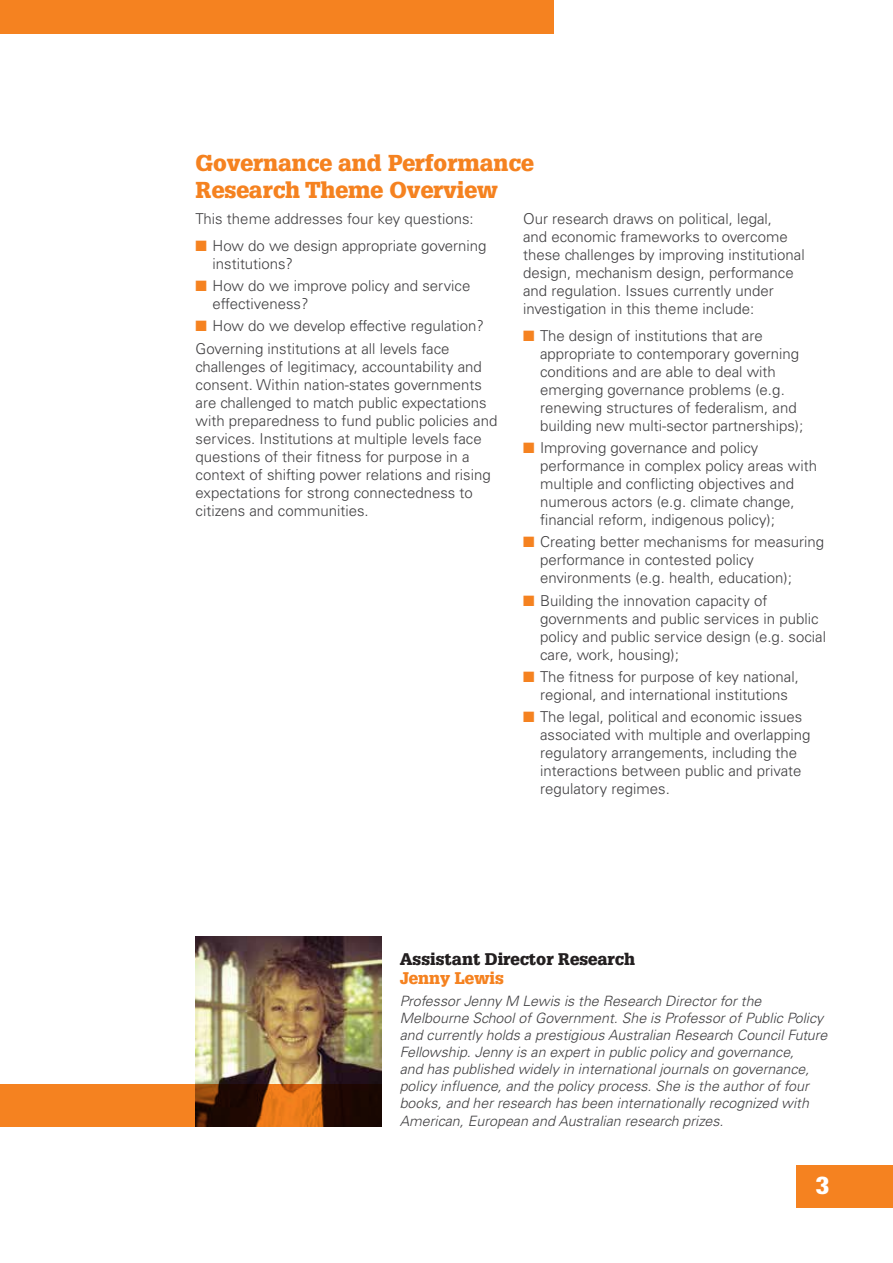
<style>
.page{position:relative;width:893px;height:1263px;background:#fff}
.page>*{position:absolute;margin:0;border:0;box-sizing:border-box;transform-origin:0 0}
.t1{font:900 24px "Glypha";color:#fff}
.t2{font:900 22.5px/27px "Glypha";color:#f58220}
.t3{font:900 16.5px "Glypha";color:#231f20}
.t4{font:900 16.5px "Glypha";color:#f58220}
.t5{font:300 15px/18px "Univers LT";color:#414042}
.t6{font:italic 300 14.25px/17.1px "Univers LT";color:#414042}
.s1{color:#f58220}
</style>
<div class="page">
<div style="left:0;top:0;width:554px;height:34px;background:#f58220"></div>
<div style="left:796px;top:1165px;width:97px;height:43px;background:#f58220"></div>
<img style="left:195px;top:936px;width:186px;height:148px">
<svg style="left:0;top:1084px;width:381px;height:43px;background:#af5915"></svg>
<h2 class="t2" style="left:196px;top:149px;width:339px">Governance and Performance<br>Research Theme Overview</h2>
<p class="t5" style="left:196px;top:210px;width:280px">This theme addresses four key questions:</p>
<p class="t5" style="left:213px;top:237px;width:275px;text-indent:-17px"><span class="s1">■</span> How do we design appropriate governing institutions?</p>
<p class="t5" style="left:213px;top:277px;width:259px;text-indent:-17px"><span class="s1">■</span> How do we improve policy and service effectiveness?</p>
<p class="t5" style="left:196px;top:315px;width:290px;line-height:22.2px"><span class="s1">■</span> How do we develop effective regulation?<br>Governing institutions at all levels face</p>
<p class="t5" style="left:196px;top:357px;width:303px">challenges of legitimacy, accountability and consent. Within nation-states governments are challenged to match public expectations with preparedness to fund public policies and services. Institutions at multiple levels face questions of their fitness for purpose in a context of shifting power relations and rising expectations for strong connectedness to citizens and communities.</p>
<p class="t5" style="left:523px;top:210px;width:283px">Our research draws on political, legal,<br>and economic frameworks to overcome these challenges by improving institutional design, mechanism design, performance and regulation. Issues currently under investigation in this theme include:</p>
<p class="t5" style="left:540px;top:327px;width:265px;text-indent:-17px"><span class="s1">■</span> The design of institutions that are appropriate to contemporary governing conditions and are able to deal with emerging governance problems (e.g. renewing structures of federalism, and building new multi-sector partnerships);</p>
<p class="t5" style="left:540px;top:439px;width:278px;text-indent:-17px"><span class="s1">■</span> Improving governance and policy performance in complex policy areas with multiple and conflicting objectives and numerous actors (e.g. climate change, financial reform, indigenous policy);</p>
<p class="t5" style="left:540px;top:533px;width:286px;text-indent:-17px"><span class="s1">■</span> Creating better mechanisms for measuring performance in contested policy environments (e.g. health, education);</p>
<p class="t5" style="left:540px;top:591px;width:287px;text-indent:-17px"><span class="s1">■</span> Building the innovation capacity of governments and public services in public policy and public service design (e.g. social care, work, housing);</p>
<p class="t5" style="left:523px;top:668px;width:277px;text-align:center"><span class="s1">■</span> The fitness for purpose of key national, regional, and international institutions</p>
<p class="t5" style="left:540px;top:708px;width:272px;text-indent:-17px"><span class="s1">■</span> The legal, political and economic issues associated with multiple and overlapping regulatory arrangements, including the interactions between public and private regulatory regimes.</p>
<p class="t3" style="left:400px;top:949px;width:237px">Assistant Director Research</p>
<p class="t4" style="left:400px;top:968px;width:106px">Jenny Lewis</p>
<p class="t6" style="left:400px;top:992px;width:429px">Professor Jenny M Lewis is the Research Director for the Melbourne School of Government. She is Professor of Public Policy and currently holds a prestigious Australian Research Council Future Fellowship. Jenny is an expert in public policy and governance,<br>and has published widely in international journals on governance, policy influence, and the policy process. She is the author of four books, and her research has been internationally recognized with American, European and Australian research prizes.</p>
<h1 class="t1" style="left:816px;top:1171px;width:15px">3</h1>
</div>
